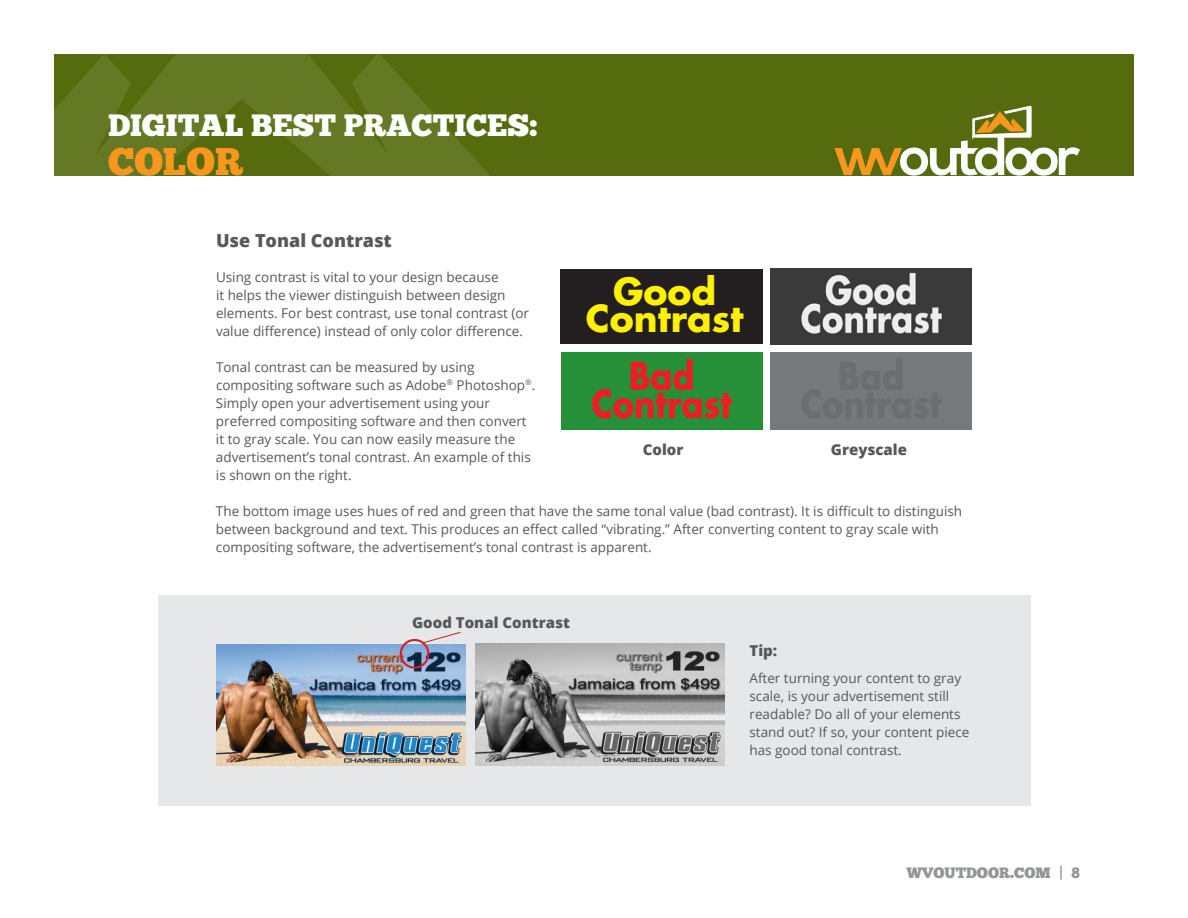
<style>
.page{position:relative;width:1188px;height:918px;background:#fff}
.page>*{position:absolute;margin:0;border:0;box-sizing:border-box;transform-origin:0 0}
.t1{font:38.55px "Chunk Five";color:#f7971d}
.t2{font:700 37.65px/28.2px "Futura";color:#ee1d23;text-align:center;scale:.86 1}
.t3{font:700 36.15px/27.2px "Futura";color:#fff101;text-align:center}
.t4{font:30.9px "Chunk Five";color:#fff}
.t5{font:800 18px "Open Sans";color:#57585a}
.t6{font:800 15px "Open Sans";color:#57585a}
.t7{font:15px "Chunk Five";color:#939598}
.t8{font:13.5px/18px "Open Sans";color:#57585a}
</style>
<div class="page">
<div style="left:54px;top:54px;width:1080px;height:122px;background:#556b0e"></div>
<svg style="left:834px;top:105px;width:246px;height:71px"></svg>
<svg style="left:54px;top:54px;width:436px;height:122px;fill:#657925"></svg>
<div style="left:560px;top:269px;width:203px;height:75px;background:#231f20"></div>
<div style="left:561px;top:353px;width:202px;height:77px;background:#269039"></div>
<div style="left:770px;top:353px;width:202px;height:77px;background:#76787b"></div>
<img style="left:770px;top:269px;width:202px;height:75px">
<div style="left:158px;top:595px;width:872px;height:211px;background:#e6e7e9"></div>
<img style="left:475px;top:644px;width:250px;height:121px">
<img style="left:216px;top:645px;width:249px;height:120px">
<div style="left:400px;top:639px;width:29px;height:30px;border:2px solid #d1232a;border-radius:50%"></div>
<svg style="left:422px;top:632px;width:39px;height:12px"></svg>
<h3 class="t4" style="left:108px;top:107px;width:431px">DIGITAL BEST PRACTICES:</h3>
<h1 class="t1" style="left:108px;top:138px;width:28px">COLOR</h1>
<h3 class="t5" style="left:216px;top:227px;width:177px">Use Tonal Contrast</h3>
<p class="t8" style="left:216px;top:267px;width:315px">Using contrast is vital to your design because<br>it helps the viewer distinguish between design elements. For best contrast, use tonal contrast (or value difference) instead of only color difference.</p>
<p class="t8" style="left:216px;top:357px;width:321px">Tonal contrast can be measured by using compositing software such as Adobe<sup>®</sup> Photoshop<sup>®</sup>.<br>Simply open your advertisement using your preferred compositing software and then convert it to gray scale. You can now easily measure the advertisement’s tonal contrast. An example of this is shown on the right.</p>
<p class="t8" style="left:216px;top:501px;width:748px">The bottom image uses hues of red and green that have the same tonal value (bad contrast). It is difficult to distinguish between background and text. This produces an effect called “vibrating.” After converting content to gray scale with compositing software, the advertisement’s tonal contrast is apparent.</p>
<h3 class="t3" style="left:586px;top:277px;width:159px">Good<br>Contrast</h3>
<h2 class="t2" style="left:591px;top:360px;width:165px">Bad<br>Contrast</h2>
<p class="t6" style="left:643px;top:438px;width:42px">Color</p>
<p class="t6" style="left:831px;top:438px;width:78px">Greyscale</p>
<p class="t6" style="left:412px;top:611px;width:159px">Good Tonal Contrast</p>
<p class="t6" style="left:750px;top:639px;width:29px">Tip:</p>
<p class="t8" style="left:750px;top:669px;width:221px">After turning your content to gray scale, is your advertisement still readable? Do all of your elements stand out? If so, your content piece has good tonal contrast.</p>
<p class="t7" style="left:907px;top:863px;width:175px">WVOUTDOOR.COM | 8</p>
</div>
